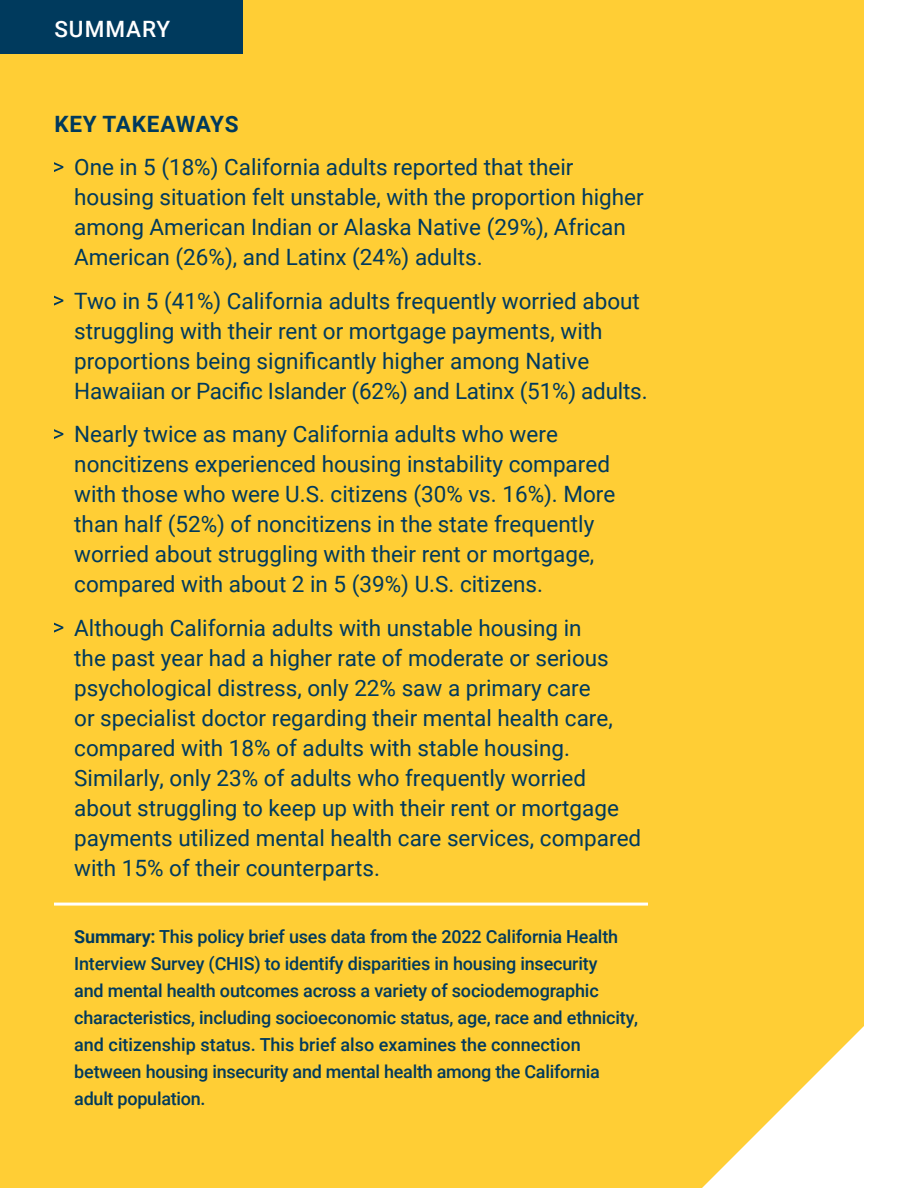
<style>
.page{position:relative;width:918px;height:1188px;background:#fff}
.page>*{position:absolute;margin:0;border:0;box-sizing:border-box;transform-origin:0 0}
.SUM_-_Key_Bullets_15_20_reg{font:22.5px/30px "Roboto";color:#003a5d}
.SUM_-_Key_Takeaways_15_20_bold{font:700 22.5px "Roboto";letter-spacing:.03em;color:#003a5d}
.t1{font:500 22.5px "Roboto";letter-spacing:.045em;color:#fff}
.SUM_-_Body_12_18_med{font:500 18px/27px "Roboto";letter-spacing:-.01em;color:#003a5d}
.s1{font-weight:700}
</style>
<div class="page">
<div style="left:0;top:0;width:864px;height:1188px;background:#ffce35"></div>
<svg style="left:702px;top:1026px;width:162px;height:162px"></svg>
<div style="left:0;top:0;width:243px;height:54px;background:#003a5d"></div>
<hr style="left:54px;top:903px;width:594px;height:3px;background:#fff">
<svg style="left:54px;top:162px;width:9px;height:10px"></svg>
<svg style="left:54px;top:296px;width:9px;height:10px"></svg>
<svg style="left:54px;top:429px;width:9px;height:10px"></svg>
<svg style="left:54px;top:623px;width:9px;height:10px"></svg>
<p class="t1" style="left:54px;top:14px;width:117px">SUMMARY</p>
<h2 class="SUM_-_Key_Takeaways_15_20_bold" style="left:54px;top:108px;width:186px">KEY TAKEAWAYS</h2>
<h3 class="SUM_-_Key_Bullets_15_20_reg" style="left:74px;top:151px;width:571px">One in 5 (18%) California adults reported that their housing situation felt unstable, with the proportion higher among American Indian or Alaska Native (29%), African American (26%), and Latinx (24%) adults.</h3>
<h3 class="SUM_-_Key_Bullets_15_20_reg" style="left:74px;top:285px;width:575px">Two in 5 (41%) California adults frequently worried about struggling with their rent or mortgage payments, with proportions being significantly higher among Native Hawaiian or Pacific Islander (62%) and Latinx (51%) adults.</h3>
<h3 class="SUM_-_Key_Bullets_15_20_reg" style="left:74px;top:418px;width:543px">Nearly twice as many California adults who were noncitizens experienced housing instability compared with those who were U.S. citizens (30% vs. 16%). More than half (52%) of noncitizens in the state frequently worried about struggling with their rent or mortgage, compared with about 2 in 5 (39%) U.S. citizens.</h3>
<h3 class="SUM_-_Key_Bullets_15_20_reg" style="left:74px;top:612px;width:569px">Although California adults with unstable housing in<br>the past year had a higher rate of moderate or serious psychological distress, only 22% saw a primary care<br>or specialist doctor regarding their mental health care, compared with 18% of adults with stable housing.<br>Similarly, only 23% of adults who frequently worried about struggling to keep up with their rent or mortgage payments utilized mental health care services, compared with 15% of their counterparts.</h3>
<p class="SUM_-_Body_12_18_med" style="left:74px;top:923px;width:566px"><span class="s1">Summary:</span> This policy brief uses data from the 2022 California Health Interview Survey (CHIS) to identify disparities in housing insecurity<br>and mental health outcomes across a variety of sociodemographic characteristics, including socioeconomic status, age, race and ethnicity, and citizenship status. This brief also examines the connection between housing insecurity and mental health among the California adult population.</p>
</div>
